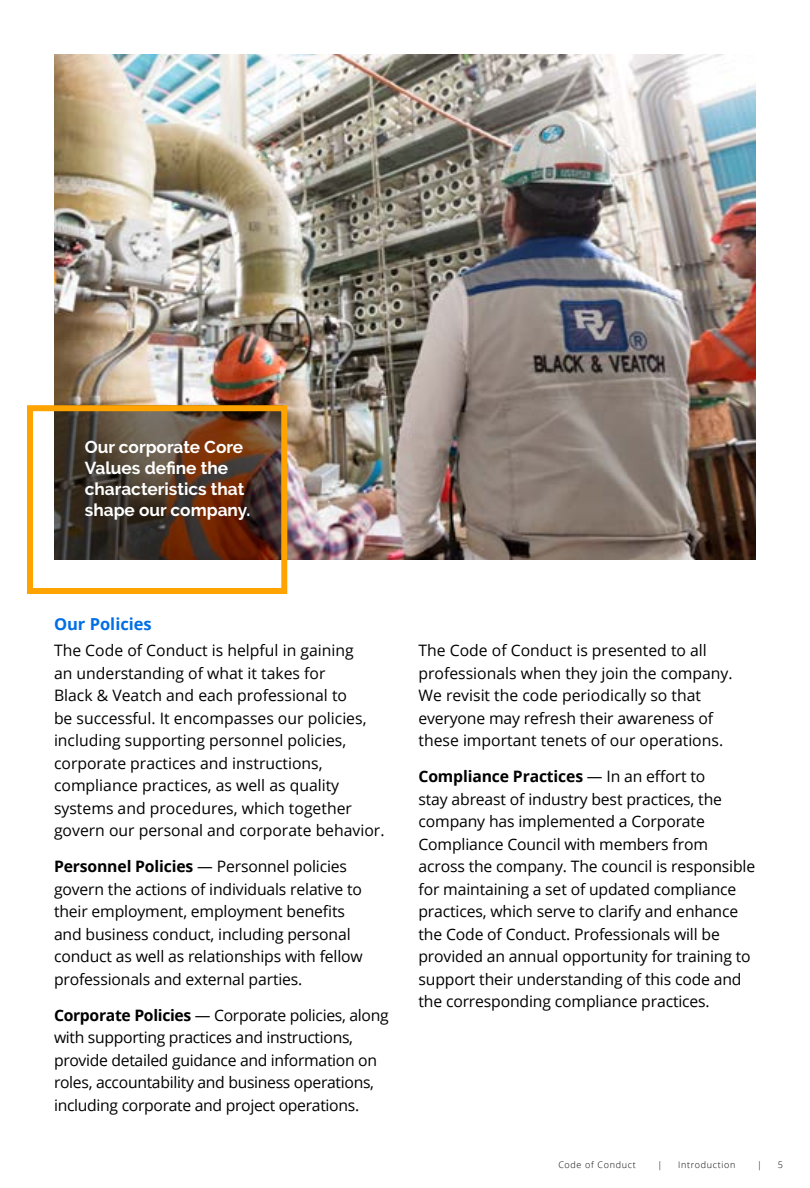
<style>
.page{position:relative;width:810px;height:1188px;background:#fff}
.page>*{position:absolute;margin:0;border:0;box-sizing:border-box;transform-origin:0 0}
.t1{font:700 17.25px/21px "Raleway";color:#fff}
.t2{font:700 16.5px "Open Sans";color:#006ee5}
.t3{font:15.75px/22.5px "Open Sans";letter-spacing:-.01em;color:#000}
.t4{font:300 9px "Open Sans";letter-spacing:.075em;color:#000}
.s1{font-weight:700}
</style>
<div class="page">
<img style="left:54px;top:54px;width:702px;height:505px">
<svg style="left:54px;top:412px;width:226px;height:147px;background:#503627"></svg>
<div style="left:27px;top:405px;width:260px;height:189px;border:6px solid #ffa300"></div>
<p class="t1" style="left:85px;top:436px;width:167px">Our corporate Core<br>Values define the characteristics that shape our company.</p>
<p class="t2" style="left:54px;top:613px;width:99px">Our Policies</p>
<p class="t3" style="left:54px;top:639px;width:332px">The Code of Conduct is helpful in gaining<br>an understanding of what it takes for<br>Black &amp; Veatch and each professional to<br>be successful. It encompasses our policies, including supporting personnel policies, corporate practices and instructions, compliance practices, as well as quality systems and procedures, which together govern our personal and corporate behavior.</p>
<p class="t3" style="left:54px;top:855px;width:310px"><span class="s1">Personnel Policies</span> — Personnel policies govern the actions of individuals relative to their employment, employment benefits and business conduct, including personal conduct as well as relationships with fellow professionals and external parties.</p>
<p class="t3" style="left:54px;top:1003px;width:336px"><span class="s1">Corporate Policies</span> — Corporate policies, along with supporting practices and instructions, provide detailed guidance and information on roles, accountability and business operations, including corporate and project operations.</p>
<p class="t3" style="left:419px;top:639px;width:316px">The Code of Conduct is presented to all professionals when they join the company.<br>We revisit the code periodically so that everyone may refresh their awareness of these important tenets of our operations.</p>
<p class="t3" style="left:419px;top:765px;width:338px"><span class="s1">Compliance Practices</span> — In an effort to<br>stay abreast of industry best practices, the company has implemented a Corporate Compliance Council with members from across the company. The council is responsible for maintaining a set of updated compliance practices, which serve to clarify and enhance the Code of Conduct. Professionals will be provided an annual opportunity for training to support their understanding of this code and the corresponding compliance practices.</p>
<p class="t4" style="left:558px;top:1158px;width:79px">Code of Conduct</p>
<p class="t4" style="left:658px;top:1158px;width:6px">|</p>
<p class="t4" style="left:678px;top:1158px;width:59px">Introduction</p>
<p class="t4" style="left:757px;top:1158px;width:6px">|</p>
<p class="t4" style="left:778px;top:1158px;width:7px">5</p>
</div>
